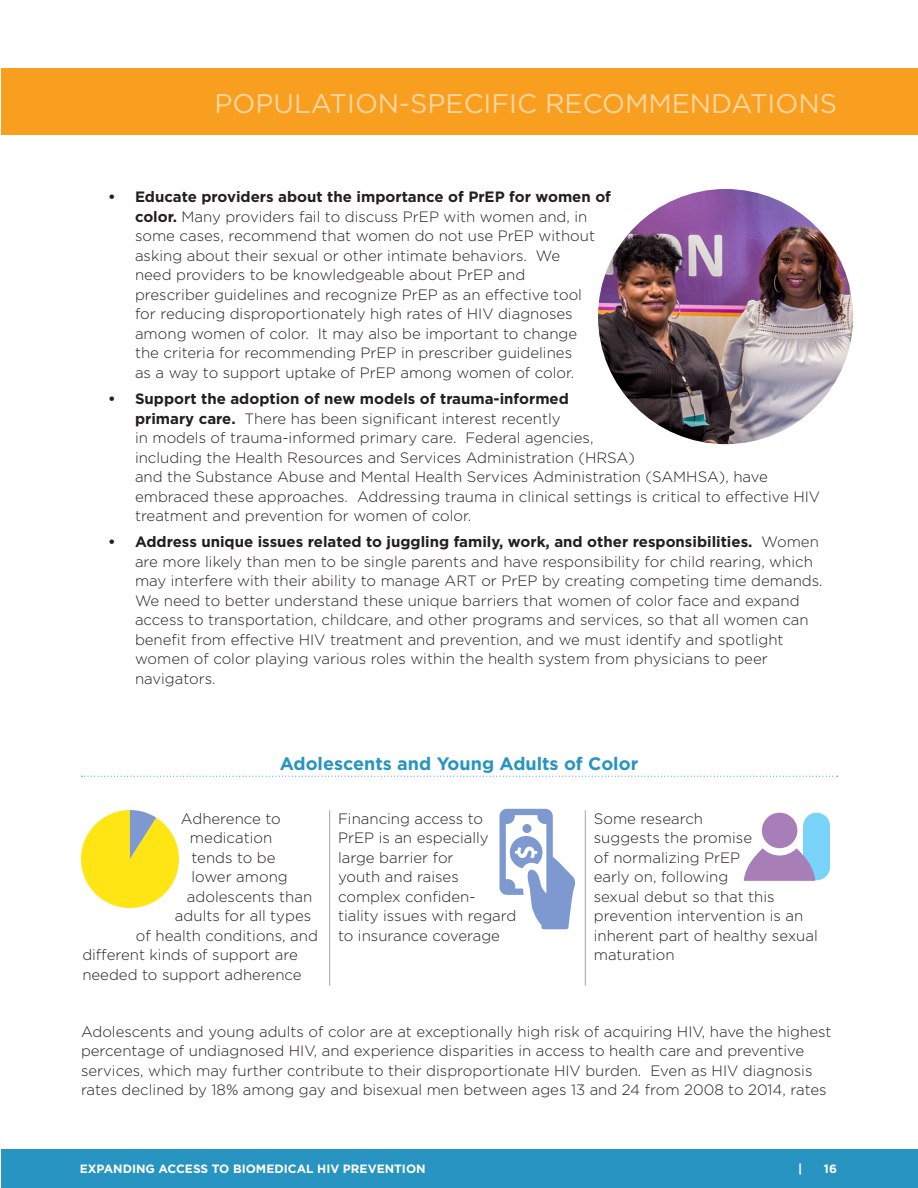
<style>
.page{position:relative;width:918px;height:1188px;background:#fff}
.page>*{position:absolute;margin:0;border:0;box-sizing:border-box;transform-origin:0 0}
.t1{font:27px "Gotham";color:#ffd6a2}
.t2{font:700 18px "Gotham";color:#2894c1}
.t3{font:300 15px/19.5px "Gotham";color:#231f20}
.t4{font:700 12px "Gotham";color:#fff}
.s1{font-weight:700}
</style>
<div class="page">
<div style="left:2px;top:1150px;width:916px;height:38px;background:#2894c1"></div>
<div style="left:2px;top:68px;width:916px;height:67px;background:#f99f1f"></div>
<svg style="left:82px;top:776px;width:755px;height:1px"></svg>
<img style="left:598px;top:189px;width:255px;height:255px;border-radius:128px">
<hr style="left:329px;top:810px;width:1px;height:176px;background:#a3a5a8">
<hr style="left:585px;top:810px;width:1px;height:176px;background:#a3a5a8">
<div style="left:803px;top:813px;width:27px;height:27px;background:#79d2f7;border-radius:50%"></div>
<div style="left:803px;top:853px;width:27px;height:27px;background:#79d2f7;border-radius:50%"></div>
<div style="left:803px;top:826px;width:27px;height:42px;background:#79d2f7"></div>
<svg style="left:81px;top:810px;width:98px;height:98px"></svg>
<svg style="left:500px;top:809px;width:75px;height:120px"></svg>
<div style="left:762px;top:813px;width:35px;height:35px;background:#a87eb8;border-radius:50%"></div>
<svg style="left:744px;top:848px;width:71px;height:33px"></svg>
<h1 class="t1" style="left:215px;top:86px;width:20px">POP</h1>
<h1 class="t1" style="left:274px;top:86px;width:39px">ULATION</h1>
<h1 class="t1" style="left:399px;top:86px;width:206px">-SPECI FIC RECOMM</h1>
<h1 class="t1" style="left:672px;top:86px;width:37px">ENDATIONS</h1>
<p class="t3" style="left:135px;top:187px;width:478px;text-indent:-27px"><span class="s1">• Educate providers about the importance of PrEP for women of color.</span> Many providers fail to discuss PrEP with women and, in some cases, recommend that women do not use PrEP without asking about their sexual or other intimate behaviors. We<br>need providers to be knowledgeable about PrEP and<br>prescriber guidelines and recognize PrEP as an effective tool<br>for reducing disproportionately high rates of HIV diagnoses among women of color. It may also be important to change<br>the criteria for recommending PrEP in prescriber guidelines<br>as a way to support uptake of PrEP among women of color.</p>
<p class="t3" style="left:135px;top:389px;width:687px;text-indent:-27px"><span class="s1">• Support the adoption of new models of trauma-informed<br>primary care.</span> There has been significant interest recently<br>in models of trauma-informed primary care. Federal agencies,<br>including the Health Resources and Services Administration (HRSA)<br>and the Substance Abuse and Mental Health Services Administration (SAMHSA), have embraced these approaches. Addressing trauma in clinical settings is critical to effective HIV treatment and prevention for women of color.</p>
<p class="t3" style="left:135px;top:532px;width:689px;text-indent:-27px"><span class="s1">• Address unique issues related to juggling family, work, and other responsibilities.</span> Women are more likely than men to be single parents and have responsibility for child rearing, which may interfere with their ability to manage ART or PrEP by creating competing time demands.<br>We need to better understand these unique barriers that women of color face and expand access to transportation, childcare, and other programs and services, so that all women can benefit from effective HIV treatment and prevention, and we must identify and spotlight women of color playing various roles within the health system from physicians to peer navigators.</p>
<p class="t2" style="left:280px;top:752px;width:360px">Adolescents and Young Adults of Color</p>
<p class="t3" style="left:181px;top:808px;width:101px">Adherence to</p>
<p class="t3" style="left:190px;top:828px;width:84px">medication</p>
<p class="t3" style="left:191px;top:847px;width:86px">tends to be</p>
<p class="t3" style="left:191px;top:867px;width:98px">lower among</p>
<p class="t3" style="left:187px;top:886px;width:127px">adolescents than</p>
<p class="t3" style="left:175px;top:906px;width:138px">adults for all types</p>
<p class="t3" style="left:136px;top:925px;width:183px">of health conditions, and</p>
<p class="t3" style="left:82px;top:945px;width:217px">different kinds of support are</p>
<p class="t3" style="left:82px;top:964px;width:221px">needed to support adherence</p>
<p class="t3" style="left:338px;top:808px;width:180px">Financing access to<br>PrEP is an especially large barrier for<br>youth and raises complex confiden&shy;tiality issues with regard to insurance coverage</p>
<p class="t3" style="left:594px;top:808px;width:225px">Some research<br>suggests the promise<br>of normalizing PrEP<br>early on, following<br>sexual debut so that this prevention intervention is an inherent part of healthy sexual maturation</p>
<p class="t3" style="left:81px;top:1021px;width:752px">Adolescents and young adults of color are at exceptionally high risk of acquiring HIV, have the highest percentage of undiagnosed HIV, and experience disparities in access to health care and preventive services, which may further contribute to their disproportionate HIV burden. Even as HIV diagnosis rates declined by 18% among gay and bisexual men between ages 13 and 24 from 2008 to 2014, rates</p>
<p class="t4" style="left:80px;top:1161px;width:97px">Expanding Access</p>
<p class="t4" style="left:212px;top:1161px;width:157px">to Biomedical HIV Preve</p>
<p class="t4" style="left:385px;top:1161px;width:42px">ntion</p>
<p class="t4" style="left:798px;top:1161px;width:6px">|</p>
<p class="t4" style="left:824px;top:1161px;width:15px">16</p>
</div>
